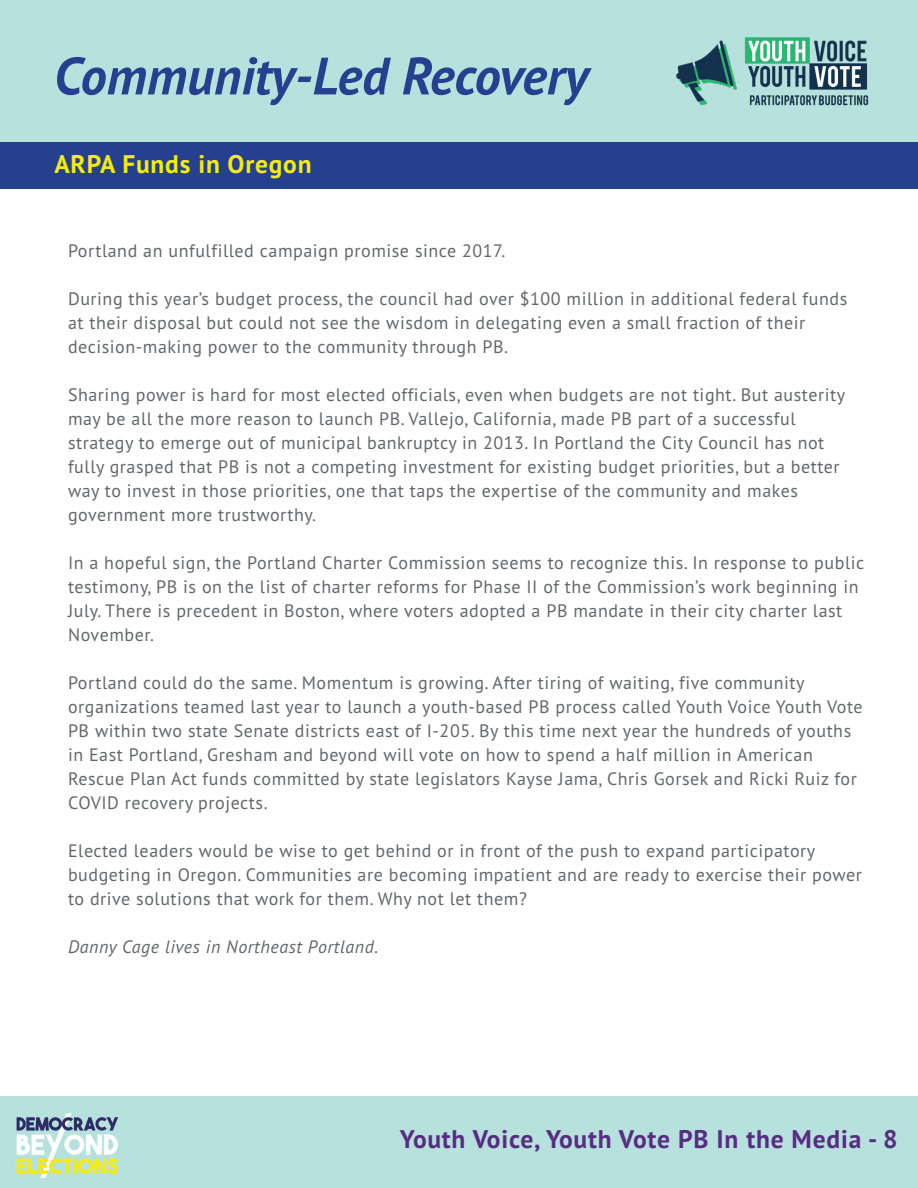
<style>
.page{position:relative;width:918px;height:1188px;background:#fff}
.page>*{position:absolute;margin:0;border:0;box-sizing:border-box;transform-origin:0 0}
.t1{font:italic 700 52.5px "PT Sans Pro";color:#25408f}
.t2{font:700 25.5px "PT Sans Pro";letter-spacing:.03em;color:#572c82}
.t3{font:700 25.5px "PT Sans Pro";letter-spacing:.03em;color:#f5eb12}
.t4{font:18px/24px "PT Sans Pro";letter-spacing:.03em;color:#656669}
.t5{font:italic 18px "PT Sans Pro";letter-spacing:.03em;color:#656669}
</style>
<div class="page">
<div style="left:0;top:1096px;width:918px;height:92px;background:#b7e1dd"></div>
<div style="left:0;top:0;width:918px;height:143px;background:#b7e1dd"></div>
<img style="left:16px;top:1114px;width:103px;height:64px">
<div style="left:0;top:143px;width:918px;height:46px;background:#25408f"></div>
<img style="left:676px;top:37px;width:193px;height:69px">
<h1 class="t1" style="left:54px;top:42px;width:536px">Community-Led Recovery</h1>
<h2 class="t3" style="left:54px;top:148px;width:259px">ARPA Funds in Oregon</h2>
<p class="t4" style="left:68px;top:238px;width:439px">Portland an unfulfilled campaign promise since 2017.</p>
<p class="t4" style="left:68px;top:286px;width:781px">During this year’s budget process, the council had over $100 million in additional federal funds at their disposal but could not see the wisdom in delegating even a small fraction of their decision-making power to the community through PB.</p>
<p class="t4" style="left:68px;top:382px;width:779px">Sharing power is hard for most elected officials, even when budgets are not tight. But austerity may be all the more reason to launch PB. Vallejo, California, made PB part of a successful strategy to emerge out of municipal bankruptcy in 2013. In Portland the City Council has not fully grasped that PB is not a competing investment for existing budget priorities, but a better way to invest in those priorities, one that taps the expertise of the community and makes government more trustworthy.</p>
<p class="t4" style="left:68px;top:550px;width:798px">In a hopeful sign, the Portland Charter Commission seems to recognize this. In response to public testimony, PB is on the list of charter reforms for Phase II of the Commission’s work beginning in July. There is precedent in Boston, where voters adopted a PB mandate in their city charter last November.</p>
<p class="t4" style="left:68px;top:670px;width:796px">Portland could do the same. Momentum is growing. After tiring of waiting, five community organizations teamed last year to launch a youth-based PB process called Youth Voice Youth Vote PB within two state Senate districts east of I-205. By this time next year the hundreds of youths in East Portland, Gresham and beyond will vote on how to spend a half million in American Rescue Plan Act funds committed by state legislators Kayse Jama, Chris Gorsek and Ricki Ruiz for COVID recovery projects.</p>
<p class="t4" style="left:68px;top:838px;width:795px">Elected leaders would be wise to get behind or in front of the push to expand participatory budgeting in Oregon. Communities are becoming impatient and are ready to exercise their power to drive solutions that work for them. Why not let them?</p>
<p class="t5" style="left:68px;top:935px;width:312px">Danny Cage lives in Northeast Portland.</p>
<h2 class="t2" style="left:400px;top:1123px;width:499px">Youth Voice, Youth Vote PB In the Media - 8</h2>
</div>
